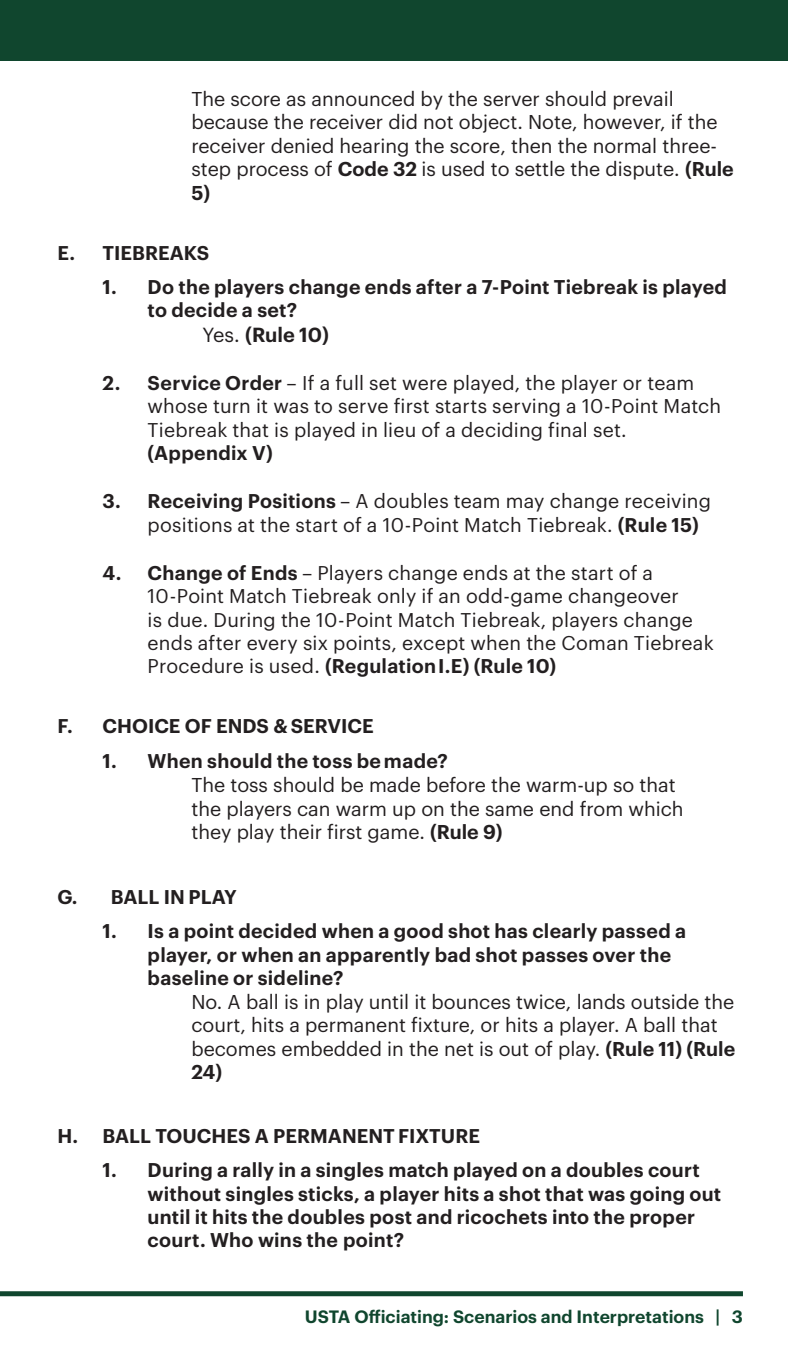
<style>
.page{position:relative;width:788px;height:1350px;background:#fff}
.page>*{position:absolute;margin:0;border:0;box-sizing:border-box;transform-origin:0 0}
.t1{font:600 20px "Graphik";color:#231f20}
.t2{font:19.5px/23.5px "Graphik";color:#231f20}
.t3{font:600 19.5px/23.5px "Graphik";letter-spacing:.015em;color:#231f20}
.t4{font:600 17.5px "Graphik";color:#10462e}
.s1{font-weight:600}
.s2{font-weight:400}
</style>
<div class="page">
<div style="left:0;top:0;width:788px;height:61px;background:#10462e"></div>
<div style="left:0;top:1291px;width:742px;height:5px;background:#10462e"></div>
<p class="t2" style="left:191px;top:85px;width:543px">The score as announced by the server should prevail because the receiver did not object. Note, however, if the receiver denied hearing the score, then the normal three&shy;step process of <span class="s1">Code 32</span> is used to settle the dispute. <span class="s1">(Rule 5)</span></p>
<p class="t3" style="left:58px;top:240px;width:153px">E. TIEBREAKS</p>
<p class="t3" style="left:148px;top:274px;width:581px;text-indent:-45px">1. Do the players change ends after a 7-Point Tiebreak is played to decide a set?</p>
<p class="t1" style="left:202px;top:319px;width:128px"><span class="s2">Yes.</span> (Rule 10)</p>
<p class="t2" style="left:148px;top:369px;width:575px;text-indent:-45px"><span class="s1">2. Service Order</span> – If a full set were played, the player or team whose turn it was to serve first starts serving a 10-Point Match<br>Tiebreak that is played in lieu of a deciding final set.</p>
<p class="t3" style="left:148px;top:440px;width:127px">(Appendix V)</p>
<p class="t2" style="left:148px;top:488px;width:564px;text-indent:-45px"><span class="s1">3. Receiving Positions</span> – A doubles team may change receiving positions at the start of a 10-Point Match Tiebreak. <span class="s1">(Rule 15)</span></p>
<p class="t2" style="left:148px;top:559px;width:567px;text-indent:-45px"><span class="s1">4. Change of Ends</span> – Players change ends at the start of a 10-Point Match Tiebreak only if an odd-game changeover<br>is due. During the 10-Point Match Tiebreak, players change ends after every six points, except when the Coman Tiebreak Procedure is used. <span class="s1">(Regulation I.E) (Rule 10)</span></p>
<p class="t3" style="left:58px;top:713px;width:317px">F. CHOICE OF ENDS &amp; SERVICE</p>
<p class="t3" style="left:103px;top:748px;width:347px">1. When should the toss be made?</p>
<p class="t2" style="left:191px;top:772px;width:493px">The toss should be made before the warm-up so that the players can warm up on the same end from which they play their first game. <span class="s1">(Rule 9)</span></p>
<p class="t3" style="left:58px;top:884px;width:181px">G. BALL IN PLAY</p>
<p class="t3" style="left:148px;top:918px;width:540px;text-indent:-45px">1. Is a point decided when a good shot has clearly passed a player, or when an apparently bad shot passes over the baseline or sideline?</p>
<p class="t2" style="left:191px;top:988px;width:545px">No. A ball is in play until it bounces twice, lands outside the court, hits a permanent fixture, or hits a player. A ball that becomes embedded in the net is out of play. <span class="s1">(Rule 11) (Rule 24)</span></p>
<p class="t3" style="left:58px;top:1123px;width:424px">H. BALL TOUCHES A PERMANENT FIXTURE</p>
<p class="t3" style="left:148px;top:1157px;width:575px;text-indent:-45px">1. During a rally in a singles match played on a doubles court without singles sticks, a player hits a shot that was going out until it hits the doubles post and ricochets into the proper court. Who wins the point?</p>
<p class="t4" style="left:305px;top:1303px;width:439px">USTA Officiating: Scenarios and Interpretations | 3</p>
</div>
